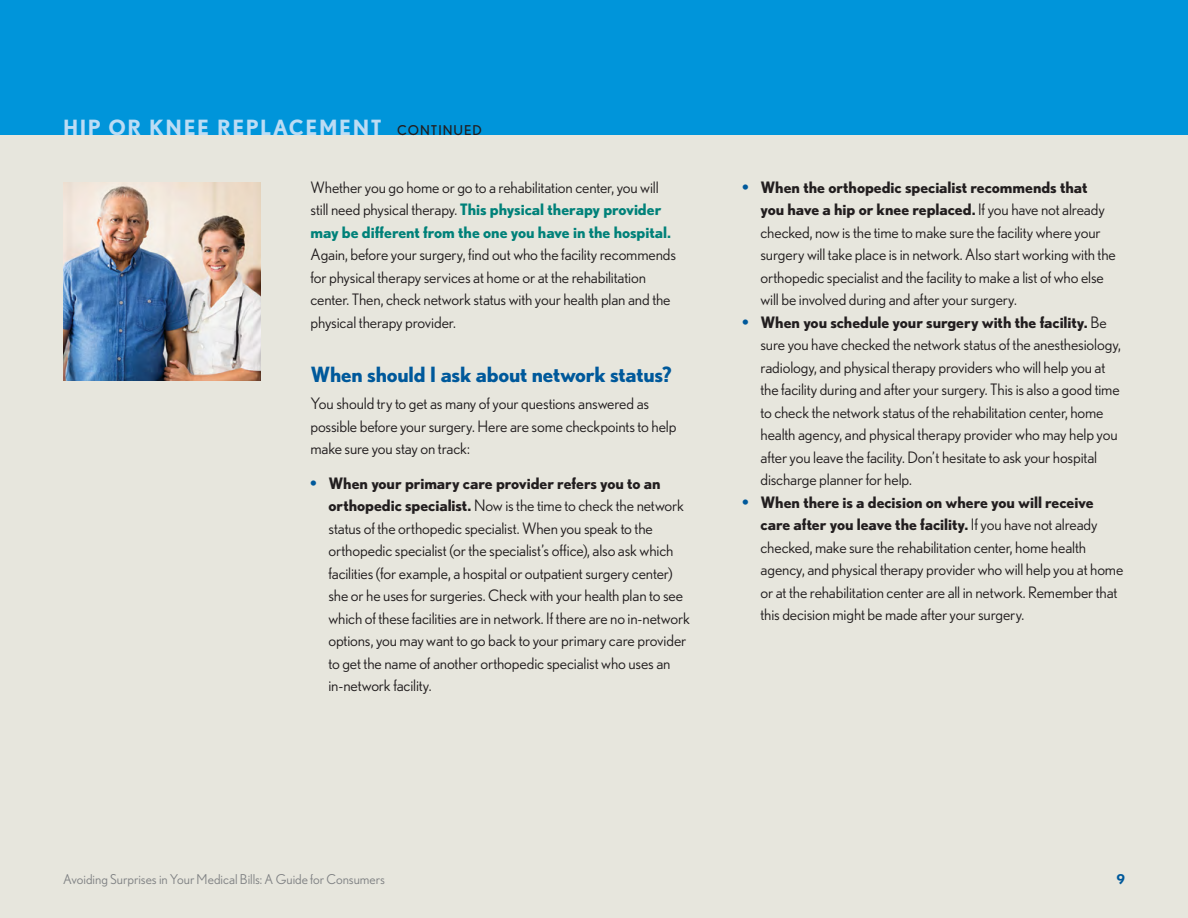
<style>
.page{position:relative;width:1188px;height:918px;background:#fff}
.page>*{position:absolute;margin:0;border:0;box-sizing:border-box;transform-origin:0 0}
.t1{font:700 21px "Nobel";letter-spacing:-.01em;color:#00599b}
.t2{font:700 21px "Nobel";letter-spacing:.075em;color:#bcdcf4}
.t3{font:15.75px/22.5px "Nobel";letter-spacing:-.01em;color:#221e1f}
.t4{font:13.5px "Nobel";color:#808284}
.t5{font:700 13.5px "Nobel";color:#00599b}
.s1{font-weight:400;font-size:13.5px;color:#221e1f}
.s2{font-weight:700;color:#008179}
.s3{font-weight:700;color:#00599b}
.s4{font-weight:700}
</style>
<div class="page">
<div style="left:0;top:135px;width:1188px;height:783px;background:#e7e6dd"></div>
<div style="left:0;top:0;width:1188px;height:135px;background:#0095da"></div>
<img style="left:63px;top:182px;width:198px;height:198px">
<h1 class="t2" style="left:63px;top:115px;width:421px">HIP OR KNEE REPLACEMENT <span class="s1">CONTINUED</span></h1>
<p class="t3" style="left:310px;top:176px;width:362px">Whether you go home or go to a rehabilitation center, you will still need physical therapy. <span class="s2">This physical therapy provider may be different from the one you have in the hospital.</span></p>
<p class="t3" style="left:310px;top:243px;width:367px">Again, before your surgery, find out who the facility recommends for physical therapy services at home or at the rehabilitation center. Then, check network status with your health plan and the physical therapy provider.</p>
<h1 class="t1" style="left:310px;top:362px;width:363px">When should I ask about network status?</h1>
<p class="t3" style="left:310px;top:392px;width:367px">You should try to get as many of your questions answered as possible before your surgery. Here are some checkpoints to help make sure you stay on track:</p>
<p class="t3" style="left:329px;top:472px;width:363px;text-indent:-18px"><span class="s3">•</span> <span class="s4">When your primary care provider refers you to an orthopedic specialist.</span> Now is the time to check the network status of the orthopedic specialist. When you speak to the orthopedic specialist (or the specialist’s office), also ask which facilities (for example, a hospital or outpatient surgery center) she or he uses for surgeries. Check with your health plan to see which of these facilities are in network. If there are no in-network options, you may want to go back to your primary care provider to get the name of another orthopedic specialist who uses an in-network facility.</p>
<p class="t3" style="left:761px;top:176px;width:357px;text-indent:-18px"><span class="s3">•</span> <span class="s4">When the orthopedic specialist recommends that<br>you have a hip or knee replaced.</span> If you have not already checked, now is the time to make sure the facility where your surgery will take place is in network. Also start working with the orthopedic specialist and the facility to make a list of who else will be involved during and after your surgery.</p>
<p class="t3" style="left:761px;top:311px;width:362px;text-indent:-18px"><span class="s3">•</span> <span class="s4">When you schedule your surgery with the facility.</span> Be sure you have checked the network status of the anesthesiology, radiology, and physical therapy providers who will help you at the facility during and after your surgery. This is also a good time to check the network status of the rehabilitation center, home health agency, and physical therapy provider who may help you after you leave the facility. Don’t hesitate to ask your hospital discharge planner for help.</p>
<p class="t3" style="left:761px;top:491px;width:364px;text-indent:-18px"><span class="s3">•</span> <span class="s4">When there is a decision on where you will receive care after you leave the facility.</span> If you have not already checked, make sure the rehabilitation center, home health agency, and physical therapy provider who will help you at home or at the rehabilitation center are all in network. Remember that this decision might be made after your surgery.</p>
<p class="t4" style="left:63px;top:871px;width:323px">Avoiding Surprises in Your Medical Bills: A Guide for Consumers</p>
<p class="t5" style="left:1117px;top:871px;width:10px">9</p>
</div>
